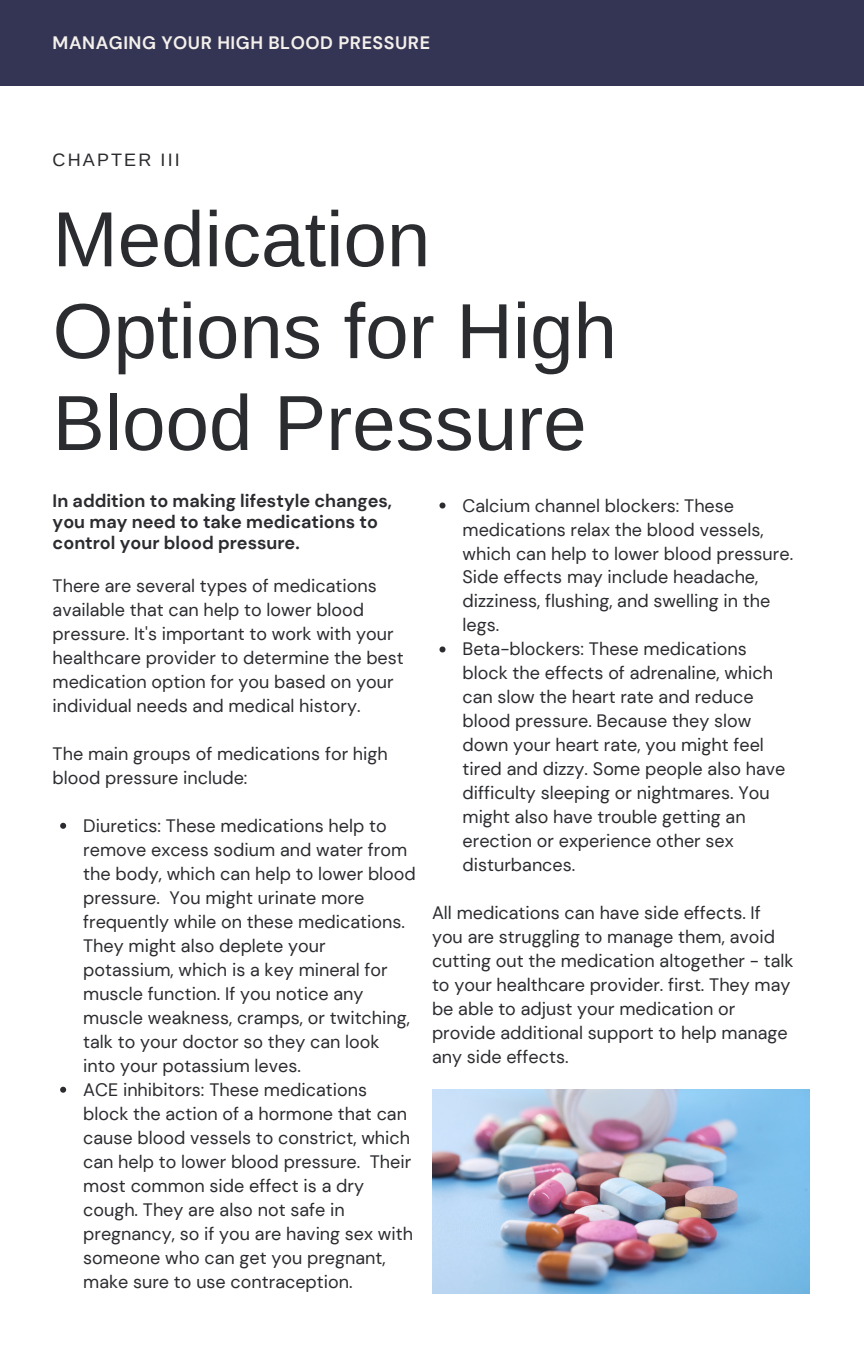
<style>
.page{position:relative;width:864px;height:1350px;background:#fff}
.page>*{position:absolute;margin:0;border:0;box-sizing:border-box;transform-origin:0 0}
.t1{font:78.08px/91.8px "Arimo";color:#2b2c30}
.t2{font:18px/24.1px "DM Sans";color:#2b2c30}
.t3{font:700 18px/20.9px "DM Sans";color:#2b2c30}
.t4{font:700 18px "DM Sans";letter-spacing:.03em;color:#f4f0eb}
.t5{font:18px "Arimo";letter-spacing:.12em;color:#2b2c30}
</style>
<div class="page">
<div style="left:0;top:0;width:864px;height:85px;background:#343454"></div>
<svg style="left:60px;top:823px;width:6px;height:6px"></svg>
<svg style="left:60px;top:1087px;width:6px;height:6px"></svg>
<svg style="left:439px;top:503px;width:6px;height:6px"></svg>
<svg style="left:439px;top:646px;width:6px;height:6px"></svg>
<img style="left:432px;top:1090px;width:378px;height:204px">
<p class="t4" style="left:53px;top:31px;width:379px">MANAGING YOUR HIGH BLOOD PRESSURE</p>
<p class="t5" style="left:53px;top:150px;width:129px">CHAPTER III</p>
<h1 class="t1" style="left:53px;top:193px;width:566px">Medication<br>Options for High<br>Blood Pressure</h1>
<p class="t3" style="left:53px;top:491px;width:341px">In addition to making lifestyle changes, you may need to take medications to control your blood pressure.</p>
<p class="t2" style="left:53px;top:574px;width:353px">There are several types of medications available that can help to lower blood pressure. It's important to work with your healthcare provider to determine the best medication option for you based on your individual needs and medical history.</p>
<p class="t2" style="left:53px;top:742px;width:337px">The main groups of medications for high blood pressure include:</p>
<p class="t2" style="left:83px;top:814px;width:334px">Diuretics: These medications help to remove excess sodium and water from the body, which can help to lower blood pressure. You might urinate more frequently while on these medications.<br>They might also deplete your potassium, which is a key mineral for muscle function. If you notice any muscle weakness, cramps, or twitching, talk to your doctor so they can look into your potassium leves.<br>ACE inhibitors: These medications block the action of a hormone that can cause blood vessels to constrict, which can help to lower blood pressure. Their most common side effect is a dry cough. They are also not safe in pregnancy, so if you are having sex with someone who can get you pregnant, make sure to use contraception.</p>
<p class="t2" style="left:463px;top:493px;width:332px">Calcium channel blockers: These medications relax the blood vessels, which can help to lower blood pressure.<br>Side effects may include headache, dizziness, flushing, and swelling in the legs.<br>Beta-blockers: These medications block the effects of adrenaline, which can slow the heart rate and reduce blood pressure. Because they slow down your heart rate, you might feel tired and dizzy. Some people also have difficulty sleeping or nightmares. You might also have trouble getting an erection or experience other sex disturbances.</p>
<p class="t2" style="left:432px;top:901px;width:363px">All medications can have side effects. If you are struggling to manage them, avoid cutting out the medication altogether - talk to your healthcare provider. first. They may be able to adjust your medication or provide additional support to help manage any side effects.</p>
</div>
